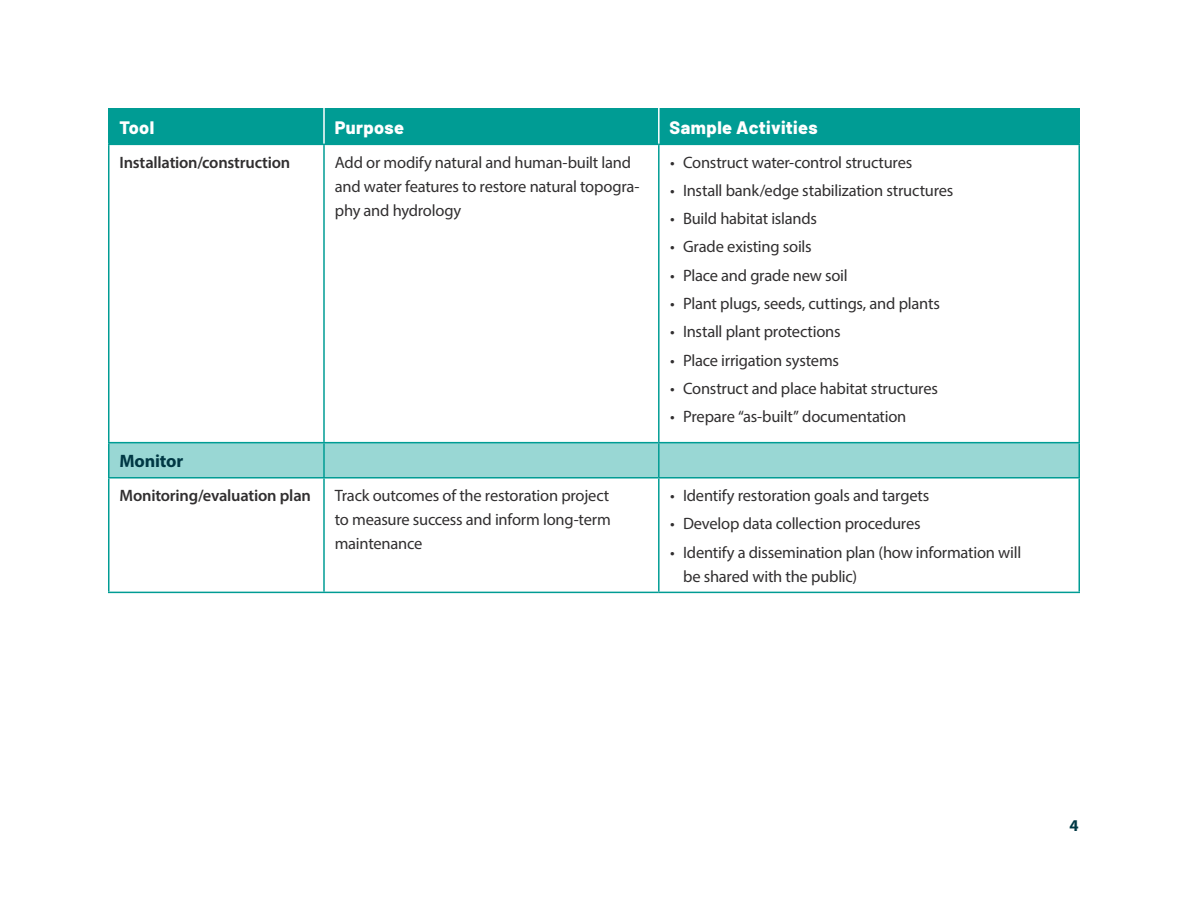
<style>
.page{position:relative;width:1188px;height:918px;background:#fff}
.page>*{position:absolute;margin:0;border:0;box-sizing:border-box;transform-origin:0 0}
.Section_Header{font:800 18px "Barlow";letter-spacing:.02em;color:#fff}
.Body{font:700 18px "Myriad Pro";letter-spacing:-.01em;color:#003844}
.Body-2{font:16.5px/24px "Myriad Pro";letter-spacing:-.015em;color:#312f30}
.Body-3{font:600 16.5px "Myriad Pro";letter-spacing:-.015em;color:#312f30}
.t1{font:700 16.5px "Myriad Pro";color:#003844}
</style>
<div class="page">
<div style="left:110px;top:108px;width:968px;height:36px;background:#009c94"></div>
<div style="left:110px;top:443px;width:968px;height:34px;background:#99d7d4"></div>
<hr style="left:108px;top:108px;width:2px;height:36px;background:#009c94">
<hr style="left:1078px;top:108px;width:2px;height:36px;background:#009c94">
<hr style="left:108px;top:144px;width:216px;height:1px;background:#009c94">
<hr style="left:324px;top:144px;width:335px;height:1px;background:#009c94">
<hr style="left:659px;top:144px;width:421px;height:1px;background:#009c94">
<hr style="left:108px;top:145px;width:2px;height:297px;background:#009c94">
<hr style="left:323px;top:145px;width:2px;height:297px;background:#009c94">
<hr style="left:658px;top:145px;width:2px;height:297px;background:#009c94">
<hr style="left:1078px;top:145px;width:2px;height:297px;background:#009c94">
<hr style="left:108px;top:479px;width:2px;height:113px;background:#009c94">
<hr style="left:323px;top:479px;width:2px;height:113px;background:#009c94">
<hr style="left:658px;top:479px;width:2px;height:113px;background:#009c94">
<hr style="left:1078px;top:479px;width:2px;height:113px;background:#009c94">
<hr style="left:108px;top:592px;width:216px;height:1px;background:#009c94">
<hr style="left:324px;top:592px;width:335px;height:1px;background:#009c94">
<hr style="left:659px;top:592px;width:421px;height:1px;background:#009c94">
<hr style="left:108px;top:442px;width:216px;height:1px;background:#009c94">
<hr style="left:108px;top:443px;width:2px;height:34px;background:#009c94">
<hr style="left:108px;top:477px;width:216px;height:2px;background:#009c94">
<hr style="left:324px;top:442px;width:335px;height:1px;background:#009c94">
<hr style="left:323px;top:443px;width:2px;height:34px;background:#009c94">
<hr style="left:324px;top:477px;width:335px;height:2px;background:#009c94">
<hr style="left:659px;top:442px;width:421px;height:1px;background:#009c94">
<hr style="left:658px;top:443px;width:2px;height:34px;background:#009c94">
<hr style="left:1078px;top:443px;width:2px;height:34px;background:#009c94">
<hr style="left:659px;top:477px;width:421px;height:2px;background:#009c94">
<hr style="left:323px;top:108px;width:2px;height:36px;background:#fff">
<hr style="left:658px;top:108px;width:2px;height:36px;background:#fff">
<p class="Section_Header" style="left:120px;top:114px;width:36px">Tool</p>
<p class="Section_Header" style="left:335px;top:114px;width:71px">Purpose</p>
<p class="Section_Header" style="left:670px;top:114px;width:150px">Sample Activities</p>
<p class="Body-3" style="left:120px;top:151px;width:172px">Installation/construction</p>
<p class="Body-2" style="left:335px;top:150px;width:306px">Add or modify natural and human-built land and water features to restore natural topogra&shy;phy and hydrology</p>
<p class="Body-2" style="left:670px;top:150px;width:244px">• Construct water-control structures</p>
<p class="Body-2" style="left:670px;top:178px;width:285px">• Install bank/edge stabilization structures</p>
<p class="Body-2" style="left:670px;top:206px;width:148px">• Build habitat islands</p>
<p class="Body-2" style="left:670px;top:235px;width:143px">• Grade existing soils</p>
<p class="Body-2" style="left:670px;top:263px;width:179px">• Place and grade new soil</p>
<p class="Body-2" style="left:670px;top:291px;width:271px">• Plant plugs, seeds, cuttings, and plants</p>
<p class="Body-2" style="left:670px;top:320px;width:172px">• Install plant protections</p>
<p class="Body-2" style="left:670px;top:348px;width:170px">• Place irrigation systems</p>
<p class="Body-2" style="left:670px;top:376px;width:269px">• Construct and place habitat structures</p>
<p class="Body-2" style="left:670px;top:405px;width:238px">• Prepare “as-built” documentation</p>
<p class="Body" style="left:120px;top:449px;width:65px">Monitor</p>
<p class="Body-3" style="left:120px;top:485px;width:193px">Monitoring/evaluation plan</p>
<p class="Body-2" style="left:335px;top:483px;width:277px;text-align:justify">Track outcomes of the restoration project to measure success and inform long-term maintenance</p>
<p class="Body-2" style="left:670px;top:483px;width:261px">• Identify restoration goals and targets</p>
<p class="Body-2" style="left:670px;top:511px;width:252px">• Develop data collection procedures</p>
<p class="Body-2" style="left:683px;top:540px;width:340px;text-indent:-13px">• Identify a dissemination plan (how information will be shared with the public)</p>
<p class="t1" style="left:1069px;top:815px;width:11px">4</p>
</div>
